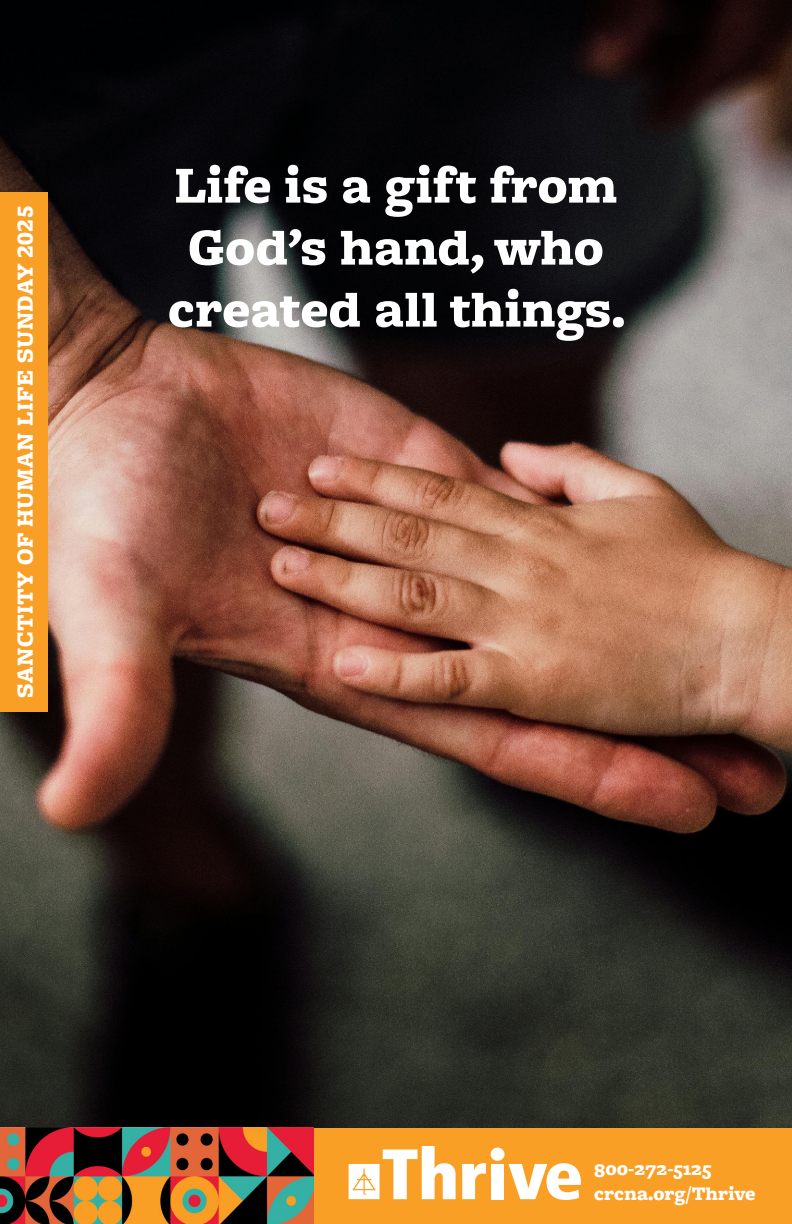
<style>
.page{position:relative;width:792px;height:1224px;background:#fff}
.page>*{position:absolute;margin:0;border:0;box-sizing:border-box;transform-origin:0 0}
.Head_B{font:900 54px/62px "Freight Macro Pro";color:#fff;text-align:center}
.t1{font:900 24px "Freight Macro Pro";letter-spacing:.025em;color:#fff}
.t2{font:900 20px "Freight Macro Pro";color:#fff}
</style>
<div class="page">
<img style="left:0;top:0;width:792px;height:1128px">
<div style="left:0;top:192px;width:48px;height:519px;background:#f99f25"></div>
<div style="left:0;top:1128px;width:792px;height:96px;background:#f99f25"></div>
<svg style="left:349px;top:1146px;width:107px;height:53px"></svg>
<svg style="left:462px;top:1163px;width:24px;height:36px"></svg>
<div style="left:491px;top:1164px;width:13px;height:35px;background:#fff"></div>
<svg style="left:509px;top:1163px;width:72px;height:37px"></svg>
<div style="left:491px;top:1148px;width:14px;height:13px;background:#fff;border-radius:50%"></div>
<img style="left:0;top:1128px;width:314px;height:96px">
<p class="t1" style="left:8px;top:698px;width:493px;rotate:-90deg">SANCTITY OF HUMAN LIFE SUNDAY 2025</p>
<p class="Head_B" style="left:168px;top:153px;width:459px">Life is a gift from<br>God’s hand, who created all things.</p>
<p class="t2" style="left:594px;top:1155px;width:119px">800-272-5125</p>
<p class="t2" style="left:594px;top:1180px;width:163px">crcna.org/Thrive</p>
</div>
